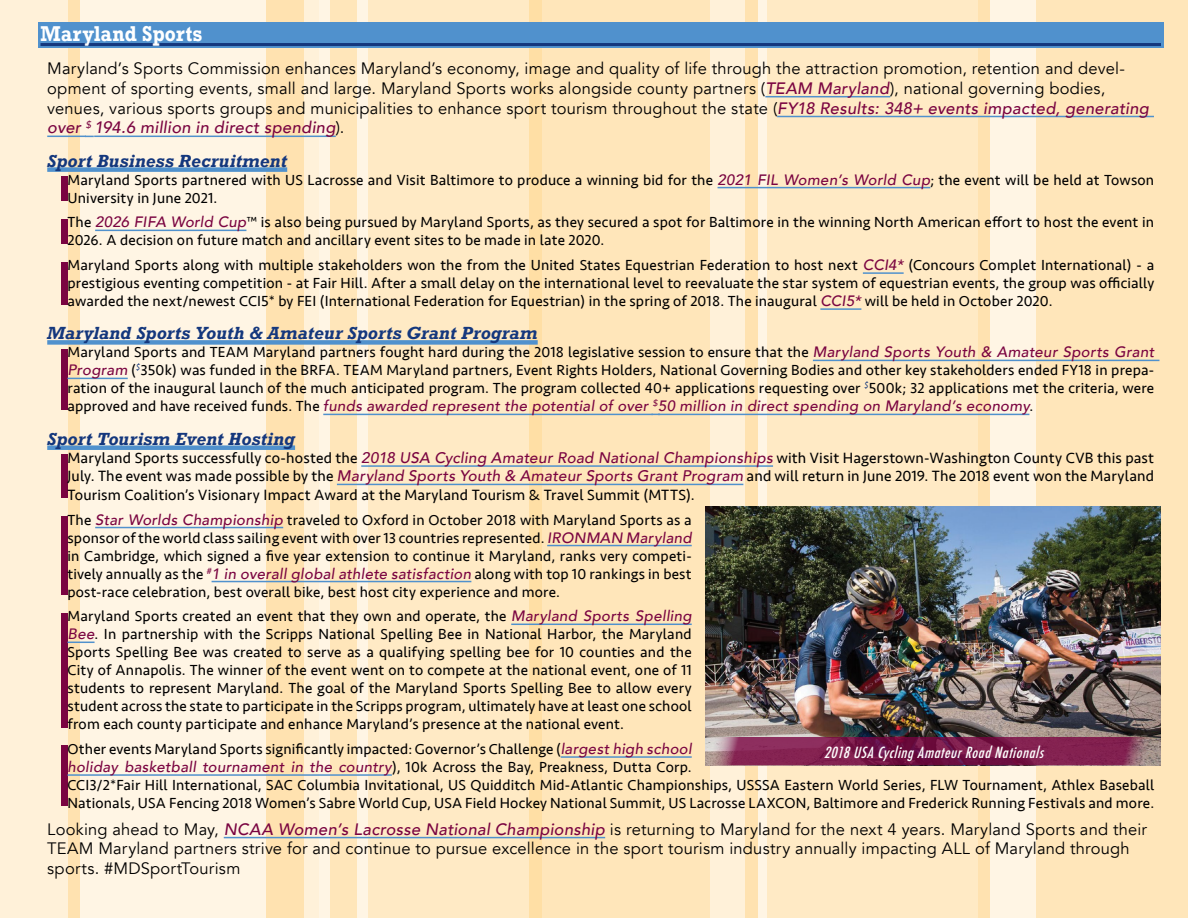
<style>
.page{position:relative;width:1188px;height:918px;background:#fff}
.page>*{position:absolute;margin:0;border:0;box-sizing:border-box;transform-origin:0 0}
.t1{font:700 20.1px "Rockwell";letter-spacing:.02em;color:#fff;scale:.89 1}
.t2{font:16.5px/19.8px "Avenir";letter-spacing:.01em;color:#000}
.t3{font:italic 700 16.5px "Rockwell";letter-spacing:.005em;color:#14377d}
.t4{font:15.3px/18.3px "Seravek";letter-spacing:.01em;color:#000;text-align:justify}
.t5{font:15px/18px "Seravek";letter-spacing:.01em;color:#000;text-align:justify}
.t6{font:italic 500 15px "Avenir";letter-spacing:.02em;color:#7a0441}
.t7{font:italic 500 condensed 15px "Futura";color:#fff}
.s1{font-weight:500;font-style:italic;color:#7a0441}
.s2{font-family:"Avenir";font-weight:500;font-style:italic;color:#7a0441}
.s3{font-family:"Seravek";font-weight:400;font-style:normal;color:#000}
</style>
<div class="page">
<div style="left:1036px;top:0;width:152px;height:918px;background:#ffe6ba"></div>
<div style="left:984px;top:0;width:52px;height:918px;background:#fff5e4"></div>
<div style="left:978px;top:0;width:12px;height:918px;background:#ffe2b0"></div>
<div style="left:767px;top:0;width:211px;height:918px;background:#ffeac5"></div>
<div style="left:755px;top:0;width:12px;height:918px;background:#fff5e4"></div>
<div style="left:743px;top:0;width:14px;height:918px;background:#ffe2b0"></div>
<div style="left:706px;top:0;width:39px;height:918px;background:#fff1d9"></div>
<div style="left:540px;top:0;width:170px;height:918px;background:#ffe6ba"></div>
<div style="left:528px;top:0;width:14px;height:918px;background:#ffdfa5"></div>
<div style="left:368px;top:0;width:161px;height:918px;background:#ffeac5"></div>
<div style="left:356px;top:0;width:12px;height:918px;background:#fff5e4"></div>
<div style="left:328px;top:0;width:28px;height:918px;background:#ffe6ba"></div>
<div style="left:318px;top:0;width:11px;height:918px;background:#fff5e4"></div>
<div style="left:299px;top:0;width:20px;height:918px;background:#fff1d9"></div>
<div style="left:266px;top:0;width:38px;height:918px;background:#ffe2b0"></div>
<div style="left:73px;top:0;width:193px;height:918px;background:#fff5e4"></div>
<div style="left:67px;top:0;width:13px;height:918px;background:#ffe2b0"></div>
<div style="left:0;top:0;width:68px;height:918px;background:#fff1d9"></div>
<img style="left:705px;top:507px;width:456px;height:259px">
<svg style="left:705px;top:737px;width:453px;height:29px;background:#812b55"></svg>
<div style="left:38px;top:23px;width:1125px;height:25px;background:#5091cd"></div>
<hr style="left:40px;top:43px;width:1121px;height:3px;background:#14377d">
<hr style="left:765px;top:96px;width:125px;height:1px;background:#5091cd">
<hr style="left:777px;top:116px;width:377px;height:1px;background:#5091cd">
<hr style="left:47px;top:136px;width:39px;height:1px;background:#5091cd">
<hr style="left:94px;top:136px;width:242px;height:1px;background:#5091cd">
<div style="left:47px;top:167px;width:240px;height:5px;background:#5091cd"></div>
<div style="left:61px;top:176px;width:7px;height:24px;background:#7a0441"></div>
<hr style="left:718px;top:187px;width:212px;height:1px;background:#5091cd">
<div style="left:61px;top:219px;width:7px;height:24px;background:#7a0441"></div>
<hr style="left:95px;top:230px;width:151px;height:1px;background:#5091cd">
<div style="left:61px;top:262px;width:7px;height:42px;background:#7a0441"></div>
<hr style="left:863px;top:272px;width:41px;height:2px;background:#5091cd">
<hr style="left:820px;top:308px;width:41px;height:2px;background:#5091cd">
<div style="left:47px;top:340px;width:491px;height:5px;background:#5091cd"></div>
<div style="left:61px;top:349px;width:7px;height:61px;background:#7a0441"></div>
<hr style="left:813px;top:360px;width:346px;height:1px;background:#5091cd">
<hr style="left:68px;top:378px;width:60px;height:1px;background:#5091cd">
<hr style="left:323px;top:414px;width:330px;height:1px;background:#5091cd">
<hr style="left:658px;top:414px;width:371px;height:1px;background:#5091cd">
<div style="left:47px;top:445px;width:248px;height:5px;background:#5091cd"></div>
<div style="left:61px;top:455px;width:7px;height:43px;background:#7a0441"></div>
<hr style="left:361px;top:465px;width:412px;height:2px;background:#5091cd">
<hr style="left:337px;top:484px;width:406px;height:1px;background:#5091cd">
<div style="left:61px;top:516px;width:7px;height:78px;background:#7a0441"></div>
<hr style="left:95px;top:527px;width:188px;height:1px;background:#5091cd">
<hr style="left:547px;top:545px;width:145px;height:1px;background:#5091cd">
<hr style="left:212px;top:581px;width:259px;height:1px;background:#5091cd">
<div style="left:61px;top:613px;width:7px;height:114px;background:#7a0441"></div>
<hr style="left:511px;top:624px;width:181px;height:1px;background:#5091cd">
<svg style="left:68px;top:642px;width:27px;height:1px"></svg>
<div style="left:61px;top:746px;width:7px;height:60px;background:#7a0441"></div>
<hr style="left:561px;top:756px;width:131px;height:2px;background:#5091cd">
<hr style="left:68px;top:774px;width:324px;height:2px;background:#5091cd">
<hr style="left:224px;top:837px;width:381px;height:1px;background:#5091cd">
<h1 class="t1" style="left:40px;top:20px;width:183px">Maryland Sports</h1>
<p class="t2" style="left:47px;top:59px;width:1103px">Maryland’s Sports Commission enhances Maryland’s economy, image and quality of life through the attraction promotion, retention and devel&shy;opment of sporting events, small and large. Maryland Sports works alongside county partners (<span class="s1">TEAM Maryland</span>), national governing bodies, venues, various sports groups and municipalities to enhance sport tourism throughout the state (<span class="s1">FY18 Results: 348+ events impacted, generating over</span> <sup>$</sup> <span class="s1">194.6 million in direct spending</span>).</p>
<p class="t3" style="left:47px;top:150px;width:241px">Sport Business Recruitment</p>
<p class="t5" style="left:67px;top:171px;width:1088px">Maryland Sports partnered with US Lacrosse and Visit Baltimore to produce a winning bid for the <span class="s2">2021 FIL Women’s World Cup</span>; the event will be held at Towson<br>University in June 2021.</p>
<p class="t5" style="left:67px;top:213px;width:1088px">The <span class="s2">2026 FIFA World Cup</span>™ is also being pursued by Maryland Sports, as they secured a spot for Baltimore in the winning North American effort to host the event in<br>2026. A decision on future match and ancillary event sites to be made in late 2020.</p>
<p class="t5" style="left:67px;top:256px;width:1088px">Maryland Sports along with multiple stakeholders won the from the United States Equestrian Federation to host next <span class="s2">CCI4*</span> (Concours Complet International) - a prestigious eventing competition - at Fair Hill. After a small delay on the international level to reevaluate the star system of equestrian events, the group was officially awarded the next/newest CCI5* by FEI (International Federation for Equestrian) in the spring of 2018. The inaugural <span class="s2">CCI5*</span> will be held in October 2020.</p>
<p class="t3" style="left:47px;top:323px;width:492px">Maryland Sports Youth &amp; Amateur Sports Grant Program</p>
<p class="t5" style="left:67px;top:343px;width:1088px">Maryland Sports and TEAM Maryland partners fought hard during the 2018 legislative session to ensure that the <span class="s2">Maryland Sports Youth &amp; Amateur Sports Grant Program</span> (<sup>$</sup>350k) was funded in the BRFA. TEAM Maryland partners, Event Rights Holders, National Governing Bodies and other key stakeholders ended FY18 in prepa&shy;ration of the inaugural launch of the much anticipated program. The program collected 40+ applications requesting over <sup>$</sup>500k; 32 applications met the criteria, were</p>
<p class="t6" style="left:67px;top:397px;width:967px"><span class="s3">approved and have received funds. The</span> funds awarded represent the potential of over <sup>$</sup>50 million in direct spending on Maryland’s economy<span class="s3">.</span></p>
<p class="t3" style="left:47px;top:428px;width:249px">Sport Tourism Event Hosting</p>
<p class="t4" style="left:68px;top:449px;width:1088px">Maryland Sports successfully co-hosted the <span class="s2">2018 USA Cycling Amateur Road National Championships</span> with Visit Hagerstown-Washington County CVB this past July. The event was made possible by the <span class="s2">Maryland Sports Youth &amp; Amateur Sports Grant Program</span> and will return in June 2019. The 2018 event won the Maryland Tourism Coalition’s Visionary Impact Award at the Maryland Tourism &amp; Travel Summit (MTTS).</p>
<p class="t5" style="left:67px;top:511px;width:626px">The <span class="s2">Star Worlds Championship</span> traveled to Oxford in October 2018 with Maryland Sports as a sponsor of the world class sailing event with over 13 countries represented. <span class="s2">IRONMAN Maryland </span>in Cambridge, which signed a five year extension to continue it Maryland, ranks very competi&shy;tively annually as the <sup>#</sup><span class="s2">1 in overall global athlete satisfaction</span> along with top 10 rankings in best post-race celebration, best overall bike, best host city experience and more.</p>
<p class="t5" style="left:68px;top:607px;width:626px">Maryland Sports created an event that they own and operate, the <span class="s2">Maryland Sports Spelling Bee</span>. In partnership with the Scripps National Spelling Bee in National Harbor, the Maryland Sports Spelling Bee was created to serve as a qualifying spelling bee for 10 counties and the City of Annapolis. The winner of the event went on to compete at the national event, one of 11 students to represent Maryland. The goal of the Maryland Sports Spelling Bee to allow every student across the state to participate in the Scripps program, ultimately have at least one school from each county participate and enhance Maryland’s presence at the national event.</p>
<p class="t5" style="left:68px;top:740px;width:626px">Other events Maryland Sports significantly impacted: Governor’s Challenge (<span class="s2">largest high school</span></p>
<p class="t6" style="left:68px;top:758px;width:626px">holiday basketball tournament in the country<span class="s3">), 10k Across the Bay, Preakness, Dutta Corp.</span></p>
<p class="t5" style="left:68px;top:776px;width:1088px">CCI3/2*Fair Hill International, SAC Columbia Invitational, US Quidditch Mid-Atlantic Championships, USSSA Eastern World Series, FLW Tournament, Athlex Baseball<br>Nationals, USA Fencing 2018 Women’s Sabre World Cup, USA Field Hockey National Summit, US Lacrosse LAXCON, Baltimore and Frederick Running Festivals and more.</p>
<p class="t2" style="left:47px;top:819px;width:1101px">Looking ahead to May, <span class="s1">NCAA Women’s Lacrosse National Championship</span> is returning to Maryland for the next 4 years. Maryland Sports and their<br>TEAM Maryland partners strive for and continue to pursue excellence in the sport tourism industry annually impacting ALL of Maryland through sports. #MDSportTourism</p>
<p class="t7" style="left:824px;top:742px;width:226px">2018USACyclingAmateurRoadNationals</p>
</div>
